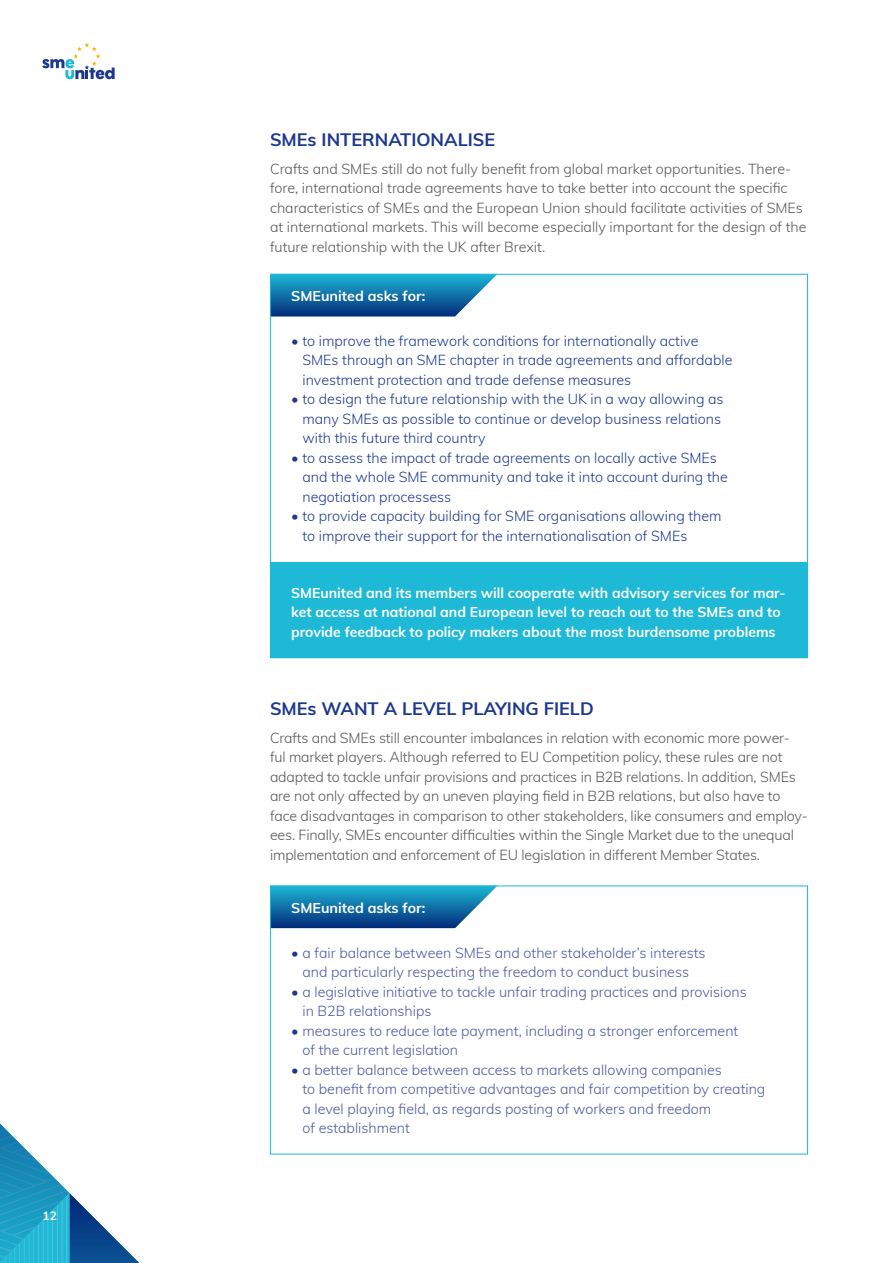
<style>
.page{position:relative;width:893px;height:1263px;background:#fff}
.page>*{position:absolute;margin:0;border:0;box-sizing:border-box;transform-origin:0 0}
.t1{font:700 18px "Muli";color:#1c388f}
.t2{font:300 14.25px/19.5px "Muli";letter-spacing:-.01em;color:#565655}
.t3{font:300 14.25px/19.5px "Muli";color:#1c388f}
.t4{font:300 14.25px/19.5px "Muli";color:#4b57a3}
.t5{font:700 14.25px/19.5px "Muli";color:#fff}
.t6{font:700 12px "Muli";color:#fff}
.s1{color:#1c388f}
</style>
<div class="page">
<svg style="left:0;top:965px;width:298px;height:298px"></svg>
<svg style="left:42px;top:43px;width:73px;height:36px"></svg>
<div style="left:270px;top:562px;width:538px;height:96px;background:#1eb9d6"></div>
<svg style="left:272px;top:276px;width:224px;height:40px;background:#257dae"></svg>
<svg style="left:272px;top:887px;width:224px;height:41px;background:#257daf"></svg>
<div style="left:270px;top:885px;width:538px;height:269px;border:1px solid #1eb9d6"></div>
<p class="t6" style="left:43px;top:1207px;width:16px">12</p>
<p class="t1" style="left:270px;top:126px;width:227px">SMEs INTERNATIONALISE</p>
<p class="t2" style="left:270px;top:158px;width:538px">Crafts and SMEs still do not fully benefit from global market opportunities. There&shy;fore, international trade agreements have to take better into account the specific characteristics of SMEs and the European Union should facilitate activities of SMEs at international markets. This will become especially important for the design of the future relationship with the UK after Brexit.</p>
<p class="t5" style="left:291px;top:285px;width:136px">SMEunited asks for:</p>
<p class="t3" style="left:302px;top:330px;width:431px;text-indent:-11px">• to improve the framework conditions for internationally active<br>SMEs through an SME chapter in trade agreements and affordable investment protection and trade defense measures</p>
<p class="t3" style="left:302px;top:389px;width:423px;text-indent:-11px">• to design the future relationship with the UK in a way allowing as many SMEs as possible to continue or develop business relations with this future third country</p>
<p class="t3" style="left:302px;top:447px;width:427px;text-indent:-11px">• to assess the impact of trade agreements on locally active SMEs and the whole SME community and take it into account during the negotiation processess</p>
<p class="t3" style="left:302px;top:506px;width:421px;text-indent:-11px">• to provide capacity building for SME organisations allowing them to improve their support for the internationalisation of SMEs</p>
<p class="t5" style="left:291px;top:582px;width:496px">SMEunited and its members will cooperate with advisory services for mar&shy;ket access at national and European level to reach out to the SMEs and to provide feedback to policy makers about the most burdensome problems</p>
<p class="t1" style="left:270px;top:695px;width:325px">SMEs WANT A LEVEL PLAYING FIELD</p>
<p class="t2" style="left:270px;top:727px;width:539px">Crafts and SMEs still encounter imbalances in relation with economic more power&shy;ful market players. Although referred to EU Competition policy, these rules are not adapted to tackle unfair provisions and practices in B2B relations. In addition, SMEs are not only affected by an uneven playing field in B2B relations, but also have to face disadvantages in comparison to other stakeholders, like consumers and employ&shy;ees. Finally, SMEs encounter difficulties within the Single Market due to the unequal implementation and enforcement of EU legislation in different Member States.</p>
<p class="t5" style="left:291px;top:897px;width:136px">SMEunited asks for:</p>
<p class="t4" style="left:291px;top:942px;width:416px;text-align:center"><span class="s1">•</span> a fair balance between SMEs and other stakeholder’s interests and particularly respecting the freedom to conduct business</p>
<p class="t4" style="left:302px;top:981px;width:446px;text-indent:-11px"><span class="s1">•</span> a legislative initiative to tackle unfair trading practices and provisions in B2B relationships</p>
<p class="t4" style="left:302px;top:1020px;width:437px;text-indent:-11px"><span class="s1">•</span> measures to reduce late payment, including a stronger enforcement of the current legislation</p>
<p class="t4" style="left:302px;top:1059px;width:464px;text-indent:-11px"><span class="s1">•</span> a better balance between access to markets allowing companies<br>to benefit from competitive advantages and fair competition by creating a level playing field, as regards posting of workers and freedom<br>of establishment</p>
</div>
